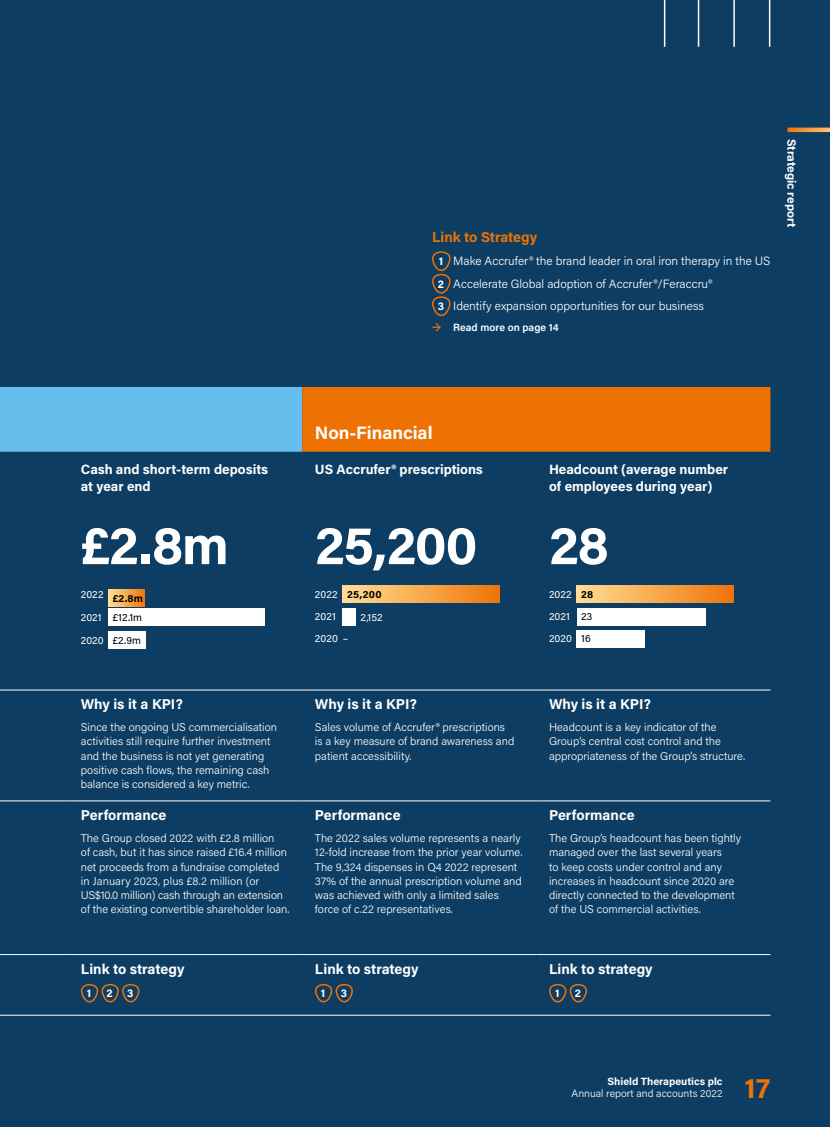
<style>
.page{position:relative;width:830px;height:1127px;background:#fff}
.page>*{position:absolute;margin:0;border:0;box-sizing:border-box;transform-origin:0 0}
.t1{font:700 54px "Acumin Pro";letter-spacing:-.03em;color:#fff}
.t2{font:700 28.5px "Acumin Pro";color:#ee7203}
.t3{font:700 18px "Acumin Pro";color:#fff}
.t4{font:700 14.25px "Acumin Pro";letter-spacing:-.005em;color:#fff}
.Subhead_1_Spaceafter{font:700 14.25px "Acumin Pro";letter-spacing:-.005em;color:#ee7203}
.t5{font:700 13.5px/16.5px "Acumin Pro";color:#fff}
.Key_Text{font:300 12px "Acumin Pro";color:#fff}
.t6{font:700 12px "Acumin Pro";color:#fff}
.t7{font:300 11.25px/14.2px "Acumin Pro";color:#fff}
.Body_Text_Small{font:700 11.25px "Acumin Pro";color:#fff}
.Chart_Year{font:10.5px "Acumin Pro";letter-spacing:.005em;color:#fff}
.t8{font:300 10.5px "Acumin Pro";color:#fff}
.t9{font:700 10.5px "Acumin Pro";color:#fff}
.Page_Driver{font:600 10.5px "Acumin Pro";color:#fff}
.Chart_Year-2{font:10.5px "Acumin Pro";color:#000}
.Chart_Total{font:700 10.5px "Acumin Pro";letter-spacing:.03em;color:#000}
.s1{font-weight:700;color:#ee7203}
</style>
<div class="page">
<div style="left:0;top:0;width:829px;height:1127px;background:#0d3d62"></div>
<hr style="left:733px;top:0;width:1px;height:47px;background:#fff">
<hr style="left:663px;top:0;width:2px;height:47px;background:#fff">
<hr style="left:697px;top:0;width:2px;height:47px;background:#fff">
<hr style="left:768px;top:0;width:2px;height:47px;background:#fff">
<svg style="left:0;top:387px;width:770px;height:65px;background:#b78f5e"></svg>
<hr style="left:0;top:690px;width:68px;height:1px;background:#fff">
<hr style="left:68px;top:690px;width:234px;height:1px;background:#fff">
<hr style="left:302px;top:690px;width:234px;height:1px;background:#fff">
<hr style="left:536px;top:690px;width:234px;height:1px;background:#fff">
<hr style="left:0;top:800px;width:68px;height:1px;background:#fff">
<hr style="left:68px;top:800px;width:234px;height:1px;background:#fff">
<hr style="left:302px;top:800px;width:234px;height:1px;background:#fff">
<hr style="left:536px;top:800px;width:234px;height:1px;background:#fff">
<hr style="left:0;top:954px;width:68px;height:1px;background:#fff">
<hr style="left:68px;top:954px;width:234px;height:1px;background:#fff">
<hr style="left:302px;top:954px;width:234px;height:1px;background:#fff">
<hr style="left:536px;top:954px;width:234px;height:1px;background:#fff">
<hr style="left:0;top:1015px;width:68px;height:1px;background:#fff">
<hr style="left:68px;top:1015px;width:234px;height:1px;background:#fff">
<hr style="left:302px;top:1015px;width:234px;height:1px;background:#fff">
<hr style="left:536px;top:1015px;width:234px;height:1px;background:#fff">
<div style="left:109px;top:609px;width:156px;height:17px;background:#fff"></div>
<div style="left:109px;top:632px;width:37px;height:17px;background:#fff"></div>
<div style="left:342px;top:608px;width:14px;height:17px;background:#fff"></div>
<div style="left:342px;top:585px;width:157px;height:17px;background:linear-gradient(to right,#ffdf94,#ee750b)"></div>
<div style="left:576px;top:608px;width:129px;height:17px;background:#fff"></div>
<div style="left:576px;top:585px;width:157px;height:17px;background:linear-gradient(to right,#ffdf94,#ee750b)"></div>
<div style="left:576px;top:630px;width:68px;height:17px;background:#fff"></div>
<svg style="left:80px;top:984px;width:60px;height:19px"></svg>
<svg style="left:315px;top:984px;width:38px;height:19px"></svg>
<svg style="left:549px;top:984px;width:38px;height:19px"></svg>
<svg style="left:432px;top:251px;width:19px;height:66px"></svg>
<svg style="left:108px;top:590px;width:37px;height:17px"></svg>
<svg style="left:787px;top:128px;width:42px;height:4px"></svg>
<p class="Subhead_1_Spaceafter" style="left:432px;top:227px;width:107px">Link to Strategy</p>
<p class="Body_Text_Small" style="left:438px;top:253px;width:6px">1</p>
<p class="Key_Text" style="left:453px;top:253px;width:318px">Make Accrufer® the brand leader in oral iron therapy in the US</p>
<p class="Body_Text_Small" style="left:437px;top:276px;width:8px">2</p>
<p class="Key_Text" style="left:453px;top:275px;width:260px">Accelerate Global adoption of Accrufer®/Feraccru®</p>
<p class="Body_Text_Small" style="left:437px;top:298px;width:8px">3</p>
<p class="Key_Text" style="left:453px;top:298px;width:252px">Identify expansion opportunities for our business</p>
<p class="Page_Driver" style="left:432px;top:320px;width:128px"><span class="s1">→</span> Read more on page 14</p>
<p class="t6" style="left:799px;top:139px;width:90px;rotate:90deg">Strategic report</p>
<h3 class="t3" style="left:315px;top:420px;width:119px">Non-Financial</h3>
<p class="t5" style="left:81px;top:461px;width:189px">Cash and short-term deposits at year end</p>
<p class="t5" style="left:315px;top:461px;width:169px">US Accrufer® prescriptions</p>
<p class="t5" style="left:549px;top:461px;width:181px">Headcount (average number of employees during year)</p>
<h1 class="t1" style="left:81px;top:507px;width:149px">£2.8m</h1>
<h1 class="t1" style="left:315px;top:507px;width:164px">25,200</h1>
<h1 class="t1" style="left:549px;top:507px;width:61px">28</h1>
<p class="Chart_Year" style="left:81px;top:587px;width:24px">2022</p>
<p class="Chart_Year" style="left:81px;top:633px;width:24px">2020</p>
<p class="Chart_Year" style="left:81px;top:610px;width:22px">2021</p>
<p class="Chart_Total" style="left:113px;top:591px;width:32px">£2.8m</p>
<p class="Chart_Year-2" style="left:113px;top:610px;width:31px">£12.1m</p>
<p class="Chart_Year-2" style="left:113px;top:633px;width:29px">£2.9m</p>
<p class="Chart_Total" style="left:347px;top:586px;width:36px">25,200</p>
<p class="Chart_Year" style="left:315px;top:587px;width:24px">2022</p>
<p class="Chart_Year" style="left:315px;top:631px;width:24px">2020</p>
<p class="Chart_Year" style="left:315px;top:609px;width:22px">2021</p>
<p class="Chart_Year" style="left:360px;top:610px;width:24px">2,152</p>
<p class="Chart_Year" style="left:342px;top:631px;width:7px">–</p>
<p class="Chart_Year" style="left:549px;top:587px;width:24px">2022</p>
<p class="Chart_Year" style="left:549px;top:631px;width:24px">2020</p>
<p class="Chart_Year" style="left:549px;top:609px;width:22px">2021</p>
<p class="Chart_Total" style="left:581px;top:586px;width:14px">28</p>
<p class="Chart_Year-2" style="left:581px;top:631px;width:11px">16</p>
<p class="Chart_Year-2" style="left:581px;top:609px;width:13px">23</p>
<p class="t4" style="left:81px;top:694px;width:103px">Why is it a KPI?</p>
<p class="t7" style="left:81px;top:720px;width:198px">Since the ongoing US commercialisation activities still require further investment and the business is not yet generating positive cash flows, the remaining cash balance is considered a key metric.</p>
<p class="t4" style="left:315px;top:694px;width:103px">Why is it a KPI?</p>
<p class="t7" style="left:315px;top:720px;width:201px">Sales volume of Accrufer® prescriptions is a key measure of brand awareness and patient accessibility.</p>
<p class="t4" style="left:549px;top:694px;width:103px">Why is it a KPI?</p>
<p class="t7" style="left:549px;top:720px;width:197px">Headcount is a key indicator of the<br>Group’s central cost control and the appropriateness of the Group’s structure.</p>
<p class="t4" style="left:81px;top:805px;width:87px">Performance</p>
<p class="t7" style="left:81px;top:830px;width:210px">The Group closed 2022 with £2.8 million<br>of cash, but it has since raised £16.4 million net proceeds from a fundraise completed in January 2023, plus £8.2 million (or US$10.0 million) cash through an extension of the existing convertible shareholder loan.</p>
<p class="t4" style="left:315px;top:805px;width:87px">Performance</p>
<p class="t7" style="left:315px;top:830px;width:209px">The 2022 sales volume represents a nearly 12-fold increase from the prior year volume.<br>The 9,324 dispenses in Q4 2022 represent 37% of the annual prescription volume and was achieved with only a limited sales force of c.22 representatives.</p>
<p class="t4" style="left:549px;top:805px;width:87px">Performance</p>
<p class="t7" style="left:549px;top:830px;width:193px">The Group’s headcount has been tightly managed over the last several years<br>to keep costs under control and any increases in headcount since 2020 are directly connected to the development of the US commercial activities.</p>
<p class="t4" style="left:81px;top:958px;width:105px">Link to strategy</p>
<p class="Body_Text_Small" style="left:87px;top:985px;width:6px">1</p>
<p class="Body_Text_Small" style="left:107px;top:985px;width:8px">2</p>
<p class="Body_Text_Small" style="left:127px;top:985px;width:8px">3</p>
<p class="t4" style="left:315px;top:958px;width:105px">Link to strategy</p>
<p class="Body_Text_Small" style="left:321px;top:985px;width:6px">1</p>
<p class="Body_Text_Small" style="left:340px;top:985px;width:8px">3</p>
<p class="t4" style="left:549px;top:958px;width:105px">Link to strategy</p>
<p class="Body_Text_Small" style="left:555px;top:985px;width:6px">1</p>
<p class="Body_Text_Small" style="left:574px;top:985px;width:8px">2</p>
<p class="t9" style="left:607px;top:1074px;width:116px">Shield Therapeutics plc</p>
<p class="t8" style="left:571px;top:1086px;width:152px">Annual report and accounts 2022</p>
<h2 class="t2" style="left:744px;top:1067px;width:27px">17</h2>
</div>
